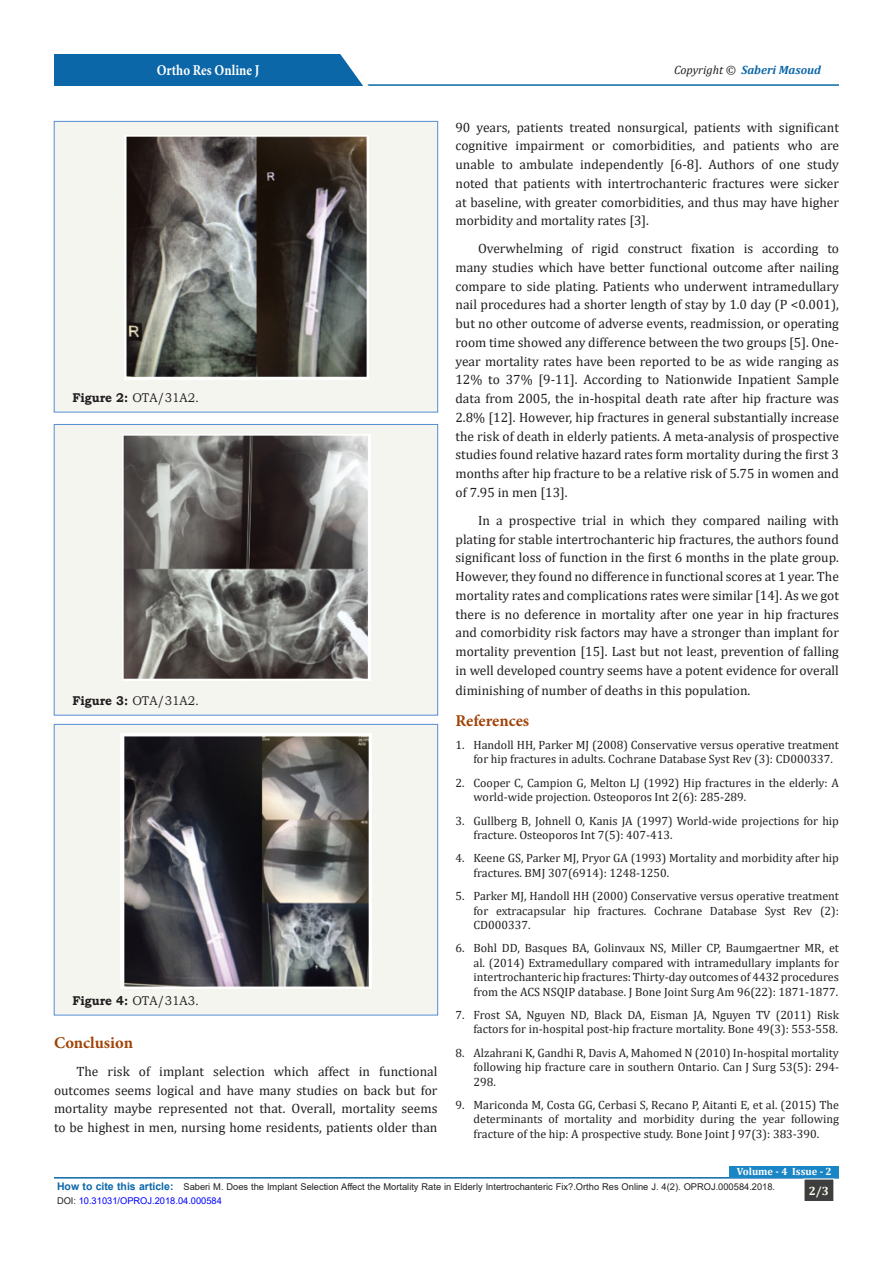
<style>
.page{position:relative;width:893px;height:1263px;background:#fff}
.page>*{position:absolute;margin:0;border:0;box-sizing:border-box;transform-origin:0 0}
.t1{font:700 16.5px "Minion Pro";letter-spacing:-.005em;color:#a14307}
.t2{font:700 15px "Minion Pro";color:#fff;scale:.86 1}
.t3{font:13.5px/18.8px "Cambria";color:#231f20;text-align:justify}
.t4{font:12.75px "Bookman Old Style";color:#231f20;scale:.94 1}
.t5{font:12px/14.4px "Cambria";color:#231f20}
.t6{font:italic 700 12px "Cambria";color:#0b67a8}
.t7{font:700 12px "Cambria";color:#fffdee}
.t8{font:700 10.5px "Cambria";color:#fff}
.t9{font:9.3px/13.5px "Arial";color:#231f20}
.s1{font-weight:400;color:#231f20}
.s2{font-weight:700}
.s3{font-weight:700;font-size:10.5px;color:#0b67a8}
.s4{color:#00f}
</style>
<div class="page">
<hr style="left:206px;top:84px;width:633px;height:2px;background:#0b67a8">
<div style="left:54px;top:54px;width:308px;height:32px;background:#0b67a8"></div>
<svg style="left:340px;top:54px;width:34px;height:32px"></svg>
<hr style="left:54px;top:1177px;width:785px;height:1px;background:#0b67a8">
<div style="left:804px;top:1179px;width:30px;height:22px;background:#3e3e3f"></div>
<div style="left:804px;top:1179px;width:30px;height:23px;border:1px solid #fff"></div>
<div style="left:730px;top:1165px;width:109px;height:12px;background:#1b86c6"></div>
<div style="left:54px;top:121px;width:384px;height:291px;background:#f5f5f0"></div>
<div style="left:54px;top:121px;width:384px;height:291px;border:1px solid #548dd4"></div>
<img style="left:124px;top:136px;width:244px;height:243px">
<div style="left:54px;top:424px;width:384px;height:291px;background:#f5f5f0"></div>
<div style="left:54px;top:424px;width:384px;height:291px;border:1px solid #548dd4"></div>
<img style="left:122px;top:434px;width:248px;height:246px">
<div style="left:54px;top:724px;width:384px;height:291px;background:#f5f5f0"></div>
<div style="left:54px;top:724px;width:384px;height:291px;border:1px solid #548dd4"></div>
<img style="left:121px;top:733px;width:250px;height:255px">
<p class="t2" style="left:157px;top:60px;width:121px">Ortho Res Online J</p>
<p class="t6" style="left:674px;top:61px;width:148px"><span class="s1">Copyright ©</span> Saberi Masoud</p>
<p class="t4" style="left:72px;top:389px;width:136px"><span class="s2">Figure 2:</span> OTA/31A2.</p>
<p class="t4" style="left:72px;top:692px;width:136px"><span class="s2">Figure 3:</span> OTA/31A2.</p>
<p class="t4" style="left:72px;top:992px;width:136px"><span class="s2">Figure 4:</span> OTA/31A3.</p>
<p class="t1" style="left:54px;top:1031px;width:81px">Conclusion</p>
<p class="t3" style="left:54px;top:1062px;width:385px;text-indent:22px">The risk of implant selection which affect in functional outcomes seems logical and have many studies on back but for mortality maybe represented not that. Overall, mortality seems to be highest in men, nursing home residents, patients older than</p>
<p class="t3" style="left:455px;top:118px;width:385px">90 years, patients treated nonsurgical, patients with significant cognitive impairment or comorbidities, and patients who are unable to ambulate independently [6-8]. Authors of one study noted that patients with intertrochanteric fractures were sicker at baseline, with greater comorbidities, and thus may have higher morbidity and mortality rates [3].</p>
<p class="t3" style="left:455px;top:239px;width:385px;text-indent:22px">Overwhelming of rigid construct fixation is according to many studies which have better functional outcome after nailing compare to side plating. Patients who underwent intramedullary nail procedures had a shorter length of stay by 1.0 day (P &lt;0.001), but no other outcome of adverse events, readmission, or operating room time showed any difference between the two groups [5]. One&shy;year mortality rates have been reported to be as wide ranging as 12% to 37% [9-11]. According to Nationwide Inpatient Sample data from 2005, the in-hospital death rate after hip fracture was 2.8% [12]. However, hip fractures in general substantially increase the risk of death in elderly patients. A meta-analysis of prospective studies found relative hazard rates form mortality during the first 3 months after hip fracture to be a relative risk of 5.75 in women and of 7.95 in men [13].</p>
<p class="t3" style="left:455px;top:511px;width:385px;text-indent:22px">In a prospective trial in which they compared nailing with plating for stable intertrochanteric hip fractures, the authors found significant loss of function in the first 6 months in the plate group.<br>However, they found no difference in functional scores at 1 year. The mortality rates and complications rates were similar [14]. As we got there is no deference in mortality after one year in hip fractures and comorbidity risk factors may have a stronger than implant for mortality prevention [15]. Last but not least, prevention of falling in well developed country seems have a potent evidence for overall</p>
<p class="t3" style="left:455px;top:681px;width:296px">diminishing of number of deaths in this population.</p>
<p class="t1" style="left:455px;top:709px;width:75px">References</p>
<p class="t5" style="left:473px;top:738px;width:367px;text-indent:-18px">1. Handoll HH, Parker MJ (2008) Conservative versus operative treatment for hip fractures in adults. Cochrane Database Syst Rev (3): CD000337.</p>
<p class="t5" style="left:473px;top:775px;width:367px;text-indent:-18px">2. Cooper C, Campion G, Melton LJ (1992) Hip fractures in the elderly: A world-wide projection. Osteoporos Int 2(6): 285-289.</p>
<p class="t5" style="left:473px;top:813px;width:367px;text-indent:-18px">3. Gullberg B, Johnell O, Kanis JA (1997) World-wide projections for hip fracture. Osteoporos Int 7(5): 407-413.</p>
<p class="t5" style="left:473px;top:851px;width:367px;text-indent:-18px">4. Keene GS, Parker MJ, Pryor GA (1993) Mortality and morbidity after hip fractures. BMJ 307(6914): 1248-1250.</p>
<p class="t5" style="left:473px;top:889px;width:367px;text-align:justify;text-indent:-18px">5. Parker MJ, Handoll HH (2000) Conservative versus operative treatment for extracapsular hip fractures. Cochrane Database Syst Rev (2):<br>CD000337.</p>
<p class="t5" style="left:473px;top:941px;width:367px;text-align:justify;text-indent:-18px">6. Bohl DD, Basques BA, Golinvaux NS, Miller CP, Baumgaertner MR, et al. (2014) Extramedullary compared with intramedullary implants for intertrochanteric hip fractures: Thirty-day outcomes of 4432 procedures from the ACS NSQIP database. J Bone Joint Surg Am 96(22): 1871-1877.</p>
<p class="t5" style="left:455px;top:1008px;width:385px;text-align:right">7. Frost SA, Nguyen ND, Black DA, Eisman JA, Nguyen TV (2011) Risk factors for in-hospital post-hip fracture mortality. Bone 49(3): 553-558.</p>
<p class="t5" style="left:473px;top:1045px;width:367px;text-align:justify;text-indent:-18px">8. Alzahrani K, Gandhi R, Davis A, Mahomed N (2010) In-hospital mortality following hip fracture care in southern Ontario. Can J Surg 53(5): 294- 298.</p>
<p class="t5" style="left:473px;top:1098px;width:367px;text-align:justify;text-indent:-18px">9. Mariconda M, Costa GG, Cerbasi S, Recano P, Aitanti E, et al. (2015) The determinants of mortality and morbidity during the year following fracture of the hip: A prospective study. Bone Joint J 97(3): 383-390.</p>
<p class="t8" style="left:737px;top:1164px;width:96px">Volume - 4 Issue - 2</p>
<p class="t9" style="left:57px;top:1180px;width:720px"><span class="s3">How to cite this article:</span> Saberi M. Does the Implant Selection Affect the Mortality Rate in Elderly Intertrochanteric Fix?.Ortho Res Online J. 4(2). OPROJ.000584.2018.<br>DOI: <span class="s4">10.31031/OPROJ.2018.04.000584</span></p>
<p class="t7" style="left:809px;top:1182px;width:22px">2/3</p>
</div>
